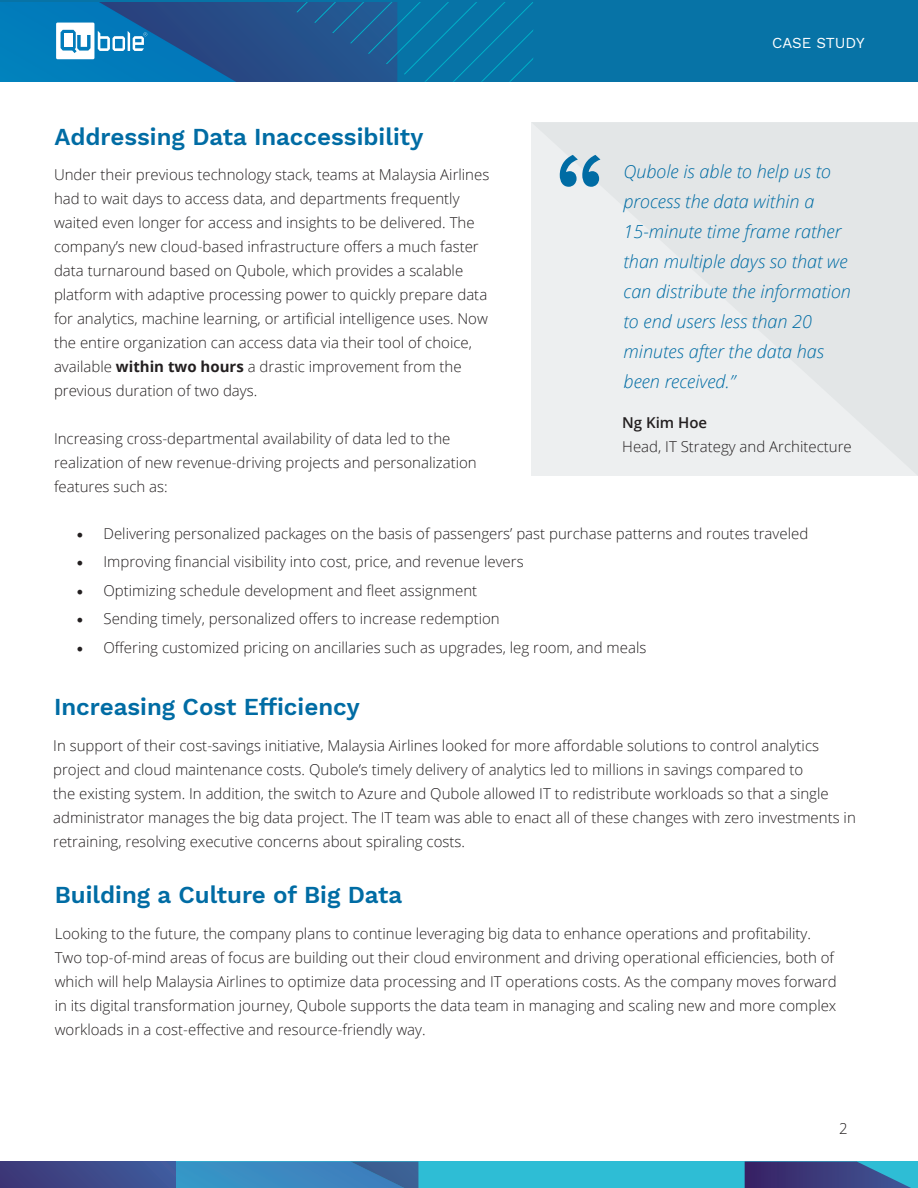
<style>
.page{position:relative;width:918px;height:1188px;background:#fff}
.page>*{position:absolute;margin:0;border:0;box-sizing:border-box;transform-origin:0 0}
.t1{font:120px "Work Sans";color:#006ca4}
.t2{font:600 24px "Work Sans";color:#006ca4}
.t3{font:italic 300 18px/30px "Open Sans";color:#006ca4}
.t4{font:300 15px/24px "Open Sans";color:#231f20}
.t5{font:15px "Work Sans";color:#fff}
.t6{font:600 15px "Open Sans";color:#231f20}
.s1{font-weight:700}
.s2{font-family:"Minion Pro";font-weight:400;font-size:18px}
</style>
<div class="page">
<div style="left:531px;top:122px;width:387px;height:354px;background:#e8ebec"></div>
<div style="left:0;top:1162px;width:918px;height:26px;background:#2ebdd5"></div>
<svg style="left:745px;top:1162px;width:166px;height:26px"></svg>
<svg style="left:176px;top:1162px;width:242px;height:26px;background:#3a88be"></svg>
<img style="left:350px;top:1162px;width:54px;height:26px">
<div style="left:0;top:1162px;width:176px;height:26px;background:linear-gradient(to right,#3d3675,#3f5c9e)"></div>
<div style="left:1px;top:0;width:917px;height:82px;background:#0773a6"></div>
<svg style="left:0;top:2px;width:533px;height:80px"></svg>
<p class="t5" style="left:772px;top:34px;width:94px">CASE STUDY</p>
<p class="t2" style="left:55px;top:122px;width:370px">Addressing Data Inaccessibility</p>
<p class="t4" style="left:54px;top:162px;width:437px">Under their previous technology stack, teams at Malaysia Airlines had to wait days to access data, and departments frequently waited even longer for access and insights to be delivered. The company’s new cloud-based infrastructure offers a much faster data turnaround based on Qubole, which provides a scalable platform with adaptive processing power to quickly prepare data for analytics, machine learning, or artificial intelligence uses. Now the entire organization can access data via their tool of choice, available <span class="s1">within two hours</span> a drastic improvement from the previous duration of two days.</p>
<p class="t4" style="left:54px;top:426px;width:424px">Increasing cross-departmental availability of data led to the realization of new revenue-driving projects and personalization features such as:</p>
<p class="t4" style="left:76px;top:521px;width:733px"><span class="s2">•</span> Delivering personalized packages on the basis of passengers’ past purchase patterns and routes traveled</p>
<p class="t4" style="left:76px;top:549px;width:449px"><span class="s2">•</span> Improving financial visibility into cost, price, and revenue levers</p>
<p class="t4" style="left:76px;top:578px;width:402px"><span class="s2">•</span> Optimizing schedule development and fleet assignment</p>
<p class="t4" style="left:76px;top:606px;width:425px"><span class="s2">•</span> Sending timely, personalized offers to increase redemption</p>
<p class="t4" style="left:76px;top:635px;width:571px"><span class="s2">•</span> Offering customized pricing on ancillaries such as upgrades, leg room, and meals</p>
<p class="t1" style="left:553px;top:127px;width:55px">“</p>
<p class="t3" style="left:624px;top:156px;width:229px">Qubole is able to help us to process the data within a<br>15-minute time frame rather than multiple days so that we can distribute the information to end users less than 20 minutes after the data has been received.”</p>
<p class="t6" style="left:622px;top:412px;width:87px">Ng Kim Hoe</p>
<p class="t4" style="left:622px;top:434px;width:231px">Head, IT Strategy and Architecture</p>
<p class="t2" style="left:54px;top:693px;width:307px">Increasing Cost Efficiency</p>
<p class="t4" style="left:53px;top:733px;width:804px">In support of their cost-savings initiative, Malaysia Airlines looked for more affordable solutions to control analytics project and cloud maintenance costs. Qubole’s timely delivery of analytics led to millions in savings compared to<br>the existing system. In addition, the switch to Azure and Qubole allowed IT to redistribute workloads so that a single administrator manages the big data project. The IT team was able to enact all of these changes with zero investments in retraining, resolving executive concerns about spiraling costs.</p>
<p class="t2" style="left:55px;top:881px;width:349px">Building a Culture of Big Data</p>
<p class="t4" style="left:55px;top:922px;width:784px">Looking to the future, the company plans to continue leveraging big data to enhance operations and profitability.<br>Two top-of-mind areas of focus are building out their cloud environment and driving operational efficiencies, both of which will help Malaysia Airlines to optimize data processing and IT operations costs. As the company moves forward in its digital transformation journey, Qubole supports the data team in managing and scaling new and more complex workloads in a cost-effective and resource-friendly way.</p>
<p class="t4" style="left:839px;top:1116px;width:10px">2</p>
</div>
